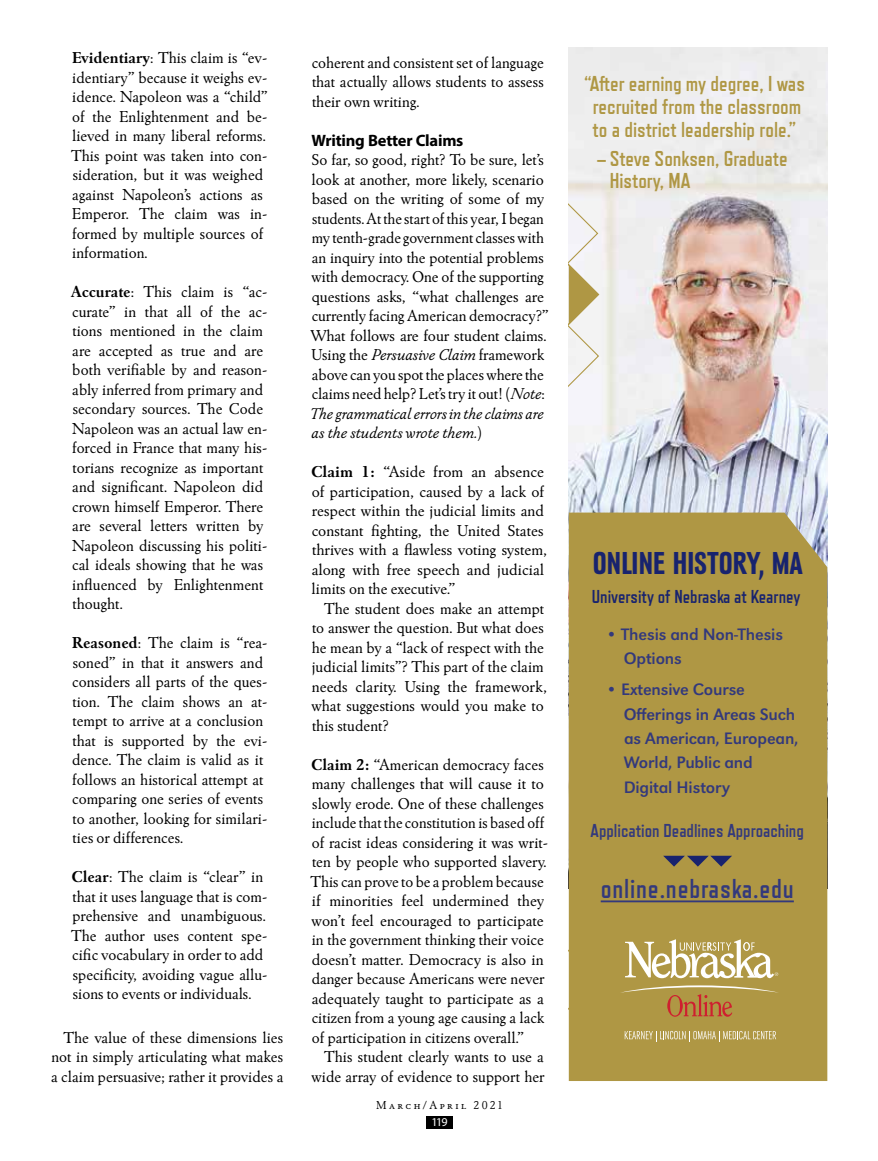
<style>
.page{position:relative;width:878px;height:1161px;background:#fff}
.page>*{position:absolute;margin:0;border:0;box-sizing:border-box;transform-origin:0 0}
.t1{font:700 33px "URW Grotesk Con";letter-spacing:-.01em;color:#18236e}
.t2{font:700 27.3px "Refrigerator Deluxe";letter-spacing:.03em;color:#33397c}
.t3{font:700 21.6px/23px "Refrigerator Deluxe";color:#af9744;text-align:center}
.t4{font:700 18.6px "Refrigerator Deluxe";color:#33397c}
.t5{font:700 18.6px "Refrigerator Deluxe";color:#18236e}
.t6{font:17.25px/24.5px "URW Grotesk";letter-spacing:-.01em;color:#33397c}
.t7{font:16.5px/19.5px "Winchester New ITC";color:#000}
.t8{font:700 16.5px "Myriad Pro";letter-spacing:-.015em;color:#000}
.t9{font:12px "Winchester New ITC Book SC";letter-spacing:.2em;color:#000}
.t10{font:12px "Myriad Pro";color:#fff}
.s1{font-weight:700}
.s2{font-style:italic}
.s3{font-family:"Winchester New ITC"}
</style>
<div class="page">
<img style="left:568px;top:47px;width:259px;height:466px">
<div style="left:568px;top:513px;width:259px;height:568px;background:#af9744"></div>
<svg style="left:625px;top:939px;width:153px;height:39px"></svg>
<svg style="left:620px;top:985px;width:159px;height:32px;background:#b49149"></svg>
<svg style="left:624px;top:1031px;width:152px;height:10px;background:#c3b174"></svg>
<hr style="left:600px;top:900px;width:193px;height:2px;background:#33397c">
<svg style="left:663px;top:856px;width:69px;height:11px"></svg>
<svg style="left:568px;top:200px;width:32px;height:189px"></svg>
<div style="left:568px;top:947px;width:31px;height:66px;background:#af9744"></div>
<div style="left:426px;top:1117px;width:26px;height:12px;background:#000"></div>
<p class="t7" style="left:71px;top:48px;width:198px"><span class="s1">Evidentiary</span>: This claim is “ev&shy;identiary” because it weighs ev&shy;idence. Napoleon was a “child” of the Enlightenment and be&shy;lieved in many liberal reforms.<br>This point was taken into con&shy;sideration, but it was weighed against Napoleon’s actions as<br>Emperor. The claim was in&shy;formed by multiple sources of information.</p>
<p class="t7" style="left:71px;top:282px;width:198px"><span class="s1">Accurate</span>: This claim is “ac&shy;curate” in that all of the ac&shy;tions mentioned in the claim are accepted as true and are both verifiable by and reason&shy;ably inferred from primary and secondary sources. The Code<br>Napoleon was an actual law en&shy;forced in France that many his&shy;torians recognize as important and significant. Napoleon did crown himself Emperor. There are several letters written by<br>Napoleon discussing his politi&shy;cal ideals showing that he was influenced by Enlightenment thought.</p>
<p class="t7" style="left:72px;top:633px;width:197px"><span class="s1">Reasoned</span>: The claim is “rea&shy;soned” in that it answers and considers all parts of the ques&shy;tion. The claim shows an at&shy;tempt to arrive at a conclusion that is supported by the evi&shy;dence. The claim is valid as it follows an historical attempt at comparing one series of events to another, looking for similari&shy;ties or differences.</p>
<p class="t7" style="left:71px;top:867px;width:198px"><span class="s1">Clear</span>: The claim is “clear” in that it uses language that is com&shy;prehensive and unambiguous.<br>The author uses content spe&shy;cific vocabulary in order to add specificity, avoiding vague allu&shy;sions to events or individuals.</p>
<p class="t7" style="left:51px;top:1027px;width:234px;text-align:justify;text-indent:12px">The value of these dimensions lies not in simply articulating what makes a claim persuasive; rather it provides a</p>
<p class="t7" style="left:311px;top:52px;width:234px;text-align:justify">coherent and consistent set of language that actually allows students to assess their own writing.</p>
<p class="t8" style="left:311px;top:129px;width:153px">Writing Better Claims</p>
<p class="t7" style="left:310px;top:150px;width:240px">So far, so good, right? To be sure, let’s look at another, more likely, scenario based on the writing of some of my students. At the start of this year, I began my tenth-grade government classes with an inquiry into the potential problems with democracy. One of the supporting questions asks, “what challenges are currently facing American democracy?” What follows are four student claims.<br>Using the <span class="s2">Persuasive Claim</span> framework above can you spot the places where the claims need help? Let’s try it out! (<span class="s2">Note</span>:<br><span class="s2">The grammatical errors in the claims are as the students wrote them.</span>)</p>
<p class="t7" style="left:311px;top:462px;width:237px"><span class="s1">Claim 1:</span> “Aside from an absence of participation, caused by a lack of respect within the judicial limits and constant fighting, the United States thrives with a flawless voting system, along with free speech and judicial limits on the executive.”</p>
<p class="t7" style="left:311px;top:598px;width:237px;text-indent:13px">The student does make an attempt to answer the question. But what does he mean by a “lack of respect with the judicial limits”? This part of the claim needs clarity. Using the framework, what suggestions would you make to this student?</p>
<p class="t7" style="left:310px;top:754px;width:239px"><span class="s1">Claim 2:</span> “American democracy faces many challenges that will cause it to slowly erode. One of these challenges include that the constitution is based off of racist ideas considering it was writ&shy;ten by people who supported slavery.<br>This can prove to be a problem because if minorities feel undermined they won’t feel encouraged to participate in the government thinking their voice doesn’t matter. Democracy is also in danger because Americans were never adequately taught to participate as a citizen from a young age causing a lack of participation in citizens overall.”</p>
<p class="t7" style="left:311px;top:1047px;width:234px;text-align:right">This student clearly wants to use a wide array of evidence to support her</p>
<p class="t9" style="left:376px;top:1098px;width:128px">March/April <span class="s3">2021</span></p>
<p class="t10" style="left:431px;top:1115px;width:18px">119</p>
<h3 class="t3" style="left:584px;top:72px;width:222px">“After earning my degree, I was recruited from the classroom to a district leadership role.”</h3>
<h3 class="t3" style="left:609px;top:148px;width:179px;line-height:21.6px;text-align:left;text-indent:-13px">– Steve Sonksen, Graduate<br>History, MA</h3>
<h1 class="t1" style="left:593px;top:545px;width:211px">ONLINE HISTORY, MA</h1>
<p class="t5" style="left:592px;top:585px;width:210px">University of Nebraska at Kearney</p>
<p class="t6" style="left:623px;top:622px;width:161px;text-indent:-18px">• Thesis and Non-Thesis<br>Options</p>
<p class="t6" style="left:623px;top:677px;width:176px;text-indent:-18px">• Extensive Course<br>Offerings in Areas Such as American, European,<br>World, Public and<br>Digital History</p>
<p class="t4" style="left:590px;top:819px;width:215px">Application Deadlines Approaching</p>
<h2 class="t2" style="left:600px;top:873px;width:195px">online.nebraska.edu</h2>
</div>
